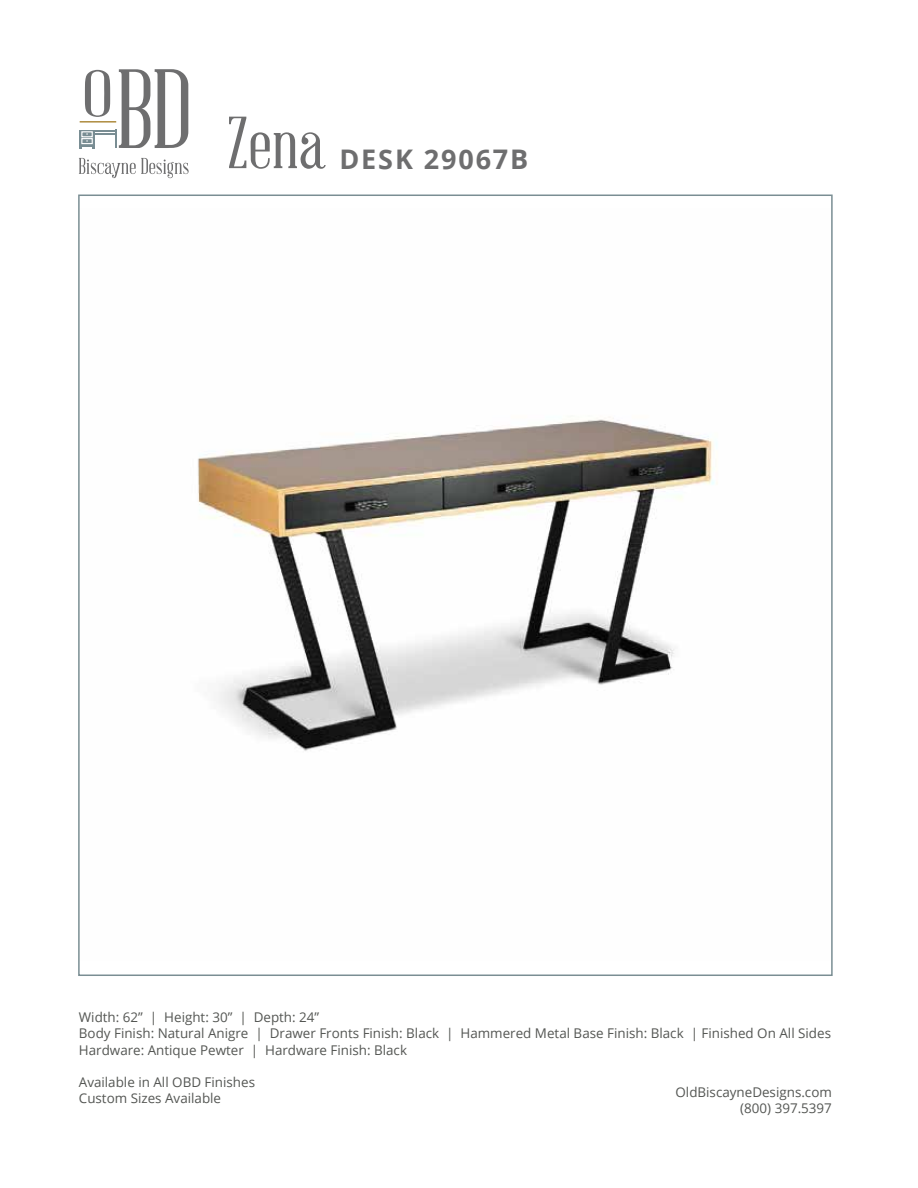
<style>
.page{position:relative;width:918px;height:1188px;background:#fff}
.page>*{position:absolute;margin:0;border:0;box-sizing:border-box;transform-origin:0 0}
.t1{font:72px "Abraham Lincoln";color:#6e6e6f}
.t2{font:700 27px "Open Sans";letter-spacing:.07em;color:#6e6e6f}
.t3{font:13.35px/16px "Open Sans";color:#545653}
</style>
<div class="page">
<img style="left:198px;top:417px;width:519px;height:334px">
<svg style="left:79px;top:158px;width:110px;height:20px"></svg>
<svg style="left:79px;top:69px;width:109px;height:80px"></svg>
<div style="left:81px;top:131px;width:12px;height:6px;border:1px solid #fff"></div>
<h1 class="t1" style="left:227px;top:106px;width:99px">Zena</h1>
<h2 class="t2" style="left:339px;top:140px;width:191px">DESK 29067B</h2>
<p class="t3" style="left:79px;top:1009px;width:754px">Width: 62” | Height: 30” | Depth: 24”<br>Body Finish: Natural Anigre | Drawer Fronts Finish: Black | Hammered Metal Base Finish: Black | Finished On All Sides<br>Hardware: Antique Pewter | Hardware Finish: Black</p>
<p class="t3" style="left:79px;top:1074px;width:178px">Available in All OBD Finishes<br>Custom Sizes Available</p>
<p class="t3" style="left:676px;top:1084px;width:158px;text-align:right">OldBiscayneDesigns.com (800) 397.5397</p>
</div>
